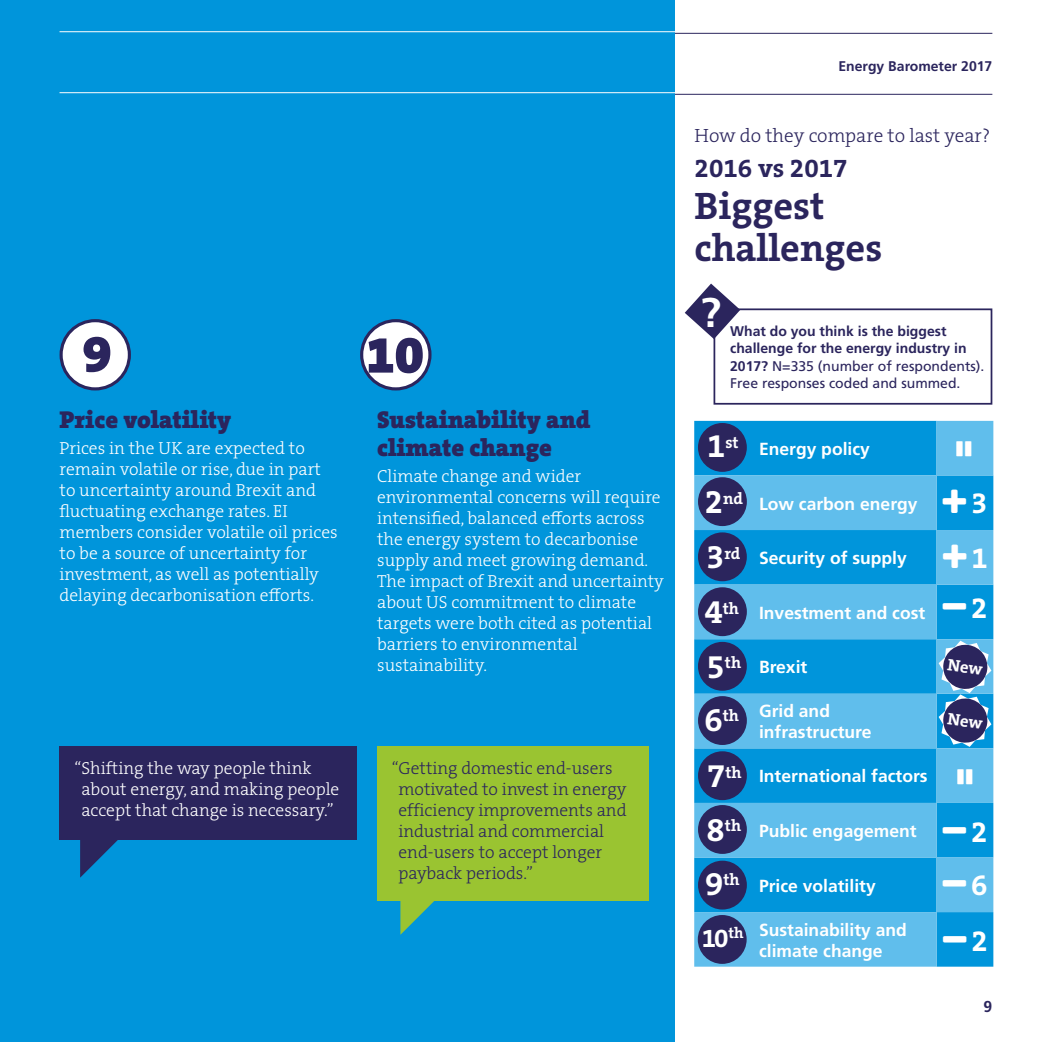
<style>
.page{position:relative;width:1042px;height:1042px;background:#fff}
.page>*{position:absolute;margin:0;border:0;box-sizing:border-box;transform-origin:0 0}
.t1{font:900 52.5px "The Serif B W9";color:#2b255d}
.t2{font:700 41.48px "Frutiger";color:#fff}
.t3{font:700 38.5px/42px "The Serif B W7";color:#2b255d}
.t4{font:700 29.75px/50.4px "The Serif B W7";color:#fff}
.t5{font:700 26.25px "The Serif B W7";color:#2b255d}
.t6{font:700 26.25px "The Serif B W7";color:#fff}
.t7{font:900 24.5px/28px "The Serif B W9";color:#2b255d}
.t8{font:300 19.25px "The Serif B W3";color:#2b255d}
.t9{font:300 17.5px/21px "The Serif B W3";color:#fff}
.t10{font:700 17.5px/21px "Frutiger";color:#fff}
.t11{font:300 17.5px/21px "The Serif B W3";color:#2b255d}
.t12{font:700 16.28px "The Serif B W7";color:#fff}
.t13{font:700 15.75px "Frutiger";color:#2b255d}
.t14{font:700 14px/17.3px "Frutiger";color:#2b255d}
.s1{font-weight:400}
.s2{font-size:33.25px}
</style>
<div class="page">
<hr style="left:57px;top:33px;width:935px;height:1px;background:#2b255d">
<hr style="left:57px;top:94px;width:935px;height:1px;background:#2b255d">
<div style="left:0;top:0;width:675px;height:1042px;background:#0095db"></div>
<svg style="left:694px;top:421px;width:299px;height:545px;background:#31a9e3"></svg>
<div style="left:698px;top:423px;width:49px;height:49px;background:#2b255d;border-radius:50%"></div>
<div style="left:698px;top:477px;width:49px;height:49px;background:#2b255d;border-radius:50%"></div>
<div style="left:698px;top:532px;width:49px;height:49px;background:#2b255d;border-radius:50%"></div>
<div style="left:698px;top:587px;width:49px;height:49px;background:#2b255d;border-radius:50%"></div>
<div style="left:698px;top:642px;width:49px;height:49px;background:#2b255d;border-radius:50%"></div>
<div style="left:698px;top:696px;width:49px;height:49px;background:#2b255d;border-radius:50%"></div>
<div style="left:698px;top:751px;width:49px;height:49px;background:#2b255d;border-radius:50%"></div>
<div style="left:698px;top:805px;width:49px;height:49px;background:#2b255d;border-radius:50%"></div>
<div style="left:698px;top:860px;width:49px;height:49px;background:#2b255d;border-radius:50%"></div>
<div style="left:698px;top:915px;width:48px;height:49px;background:#2b255d;border-radius:50%"></div>
<svg style="left:400px;top:901px;width:34px;height:34px"></svg>
<div style="left:377px;top:746px;width:272px;height:155px;background:#9ac431"></div>
<div style="left:61px;top:321px;width:68px;height:68px;background:#fff;border-radius:50%"></div>
<div style="left:60px;top:319px;width:71px;height:71px;border:3px solid #2b255d;border-radius:50%"></div>
<div style="left:362px;top:321px;width:68px;height:68px;background:#fff;border-radius:50%"></div>
<div style="left:360px;top:319px;width:71px;height:71px;border:3px solid #2b255d;border-radius:50%"></div>
<div style="left:60px;top:746px;width:297px;height:94px;background:#2b255d"></div>
<svg style="left:80px;top:840px;width:38px;height:37px"></svg>
<div style="left:713px;top:308px;width:279px;height:97px;border:2px solid #2b255d"></div>
<svg style="left:685px;top:284px;width:55px;height:55px"></svg>
<hr style="left:60px;top:31px;width:615px;height:1px;background:#fff">
<hr style="left:60px;top:92px;width:615px;height:1px;background:#fff">
<svg style="left:943px;top:544px;width:28px;height:24px"></svg>
<svg style="left:942px;top:603px;width:24px;height:6px"></svg>
<svg style="left:942px;top:827px;width:24px;height:7px"></svg>
<svg style="left:942px;top:880px;width:24px;height:6px"></svg>
<svg style="left:942px;top:489px;width:29px;height:25px"></svg>
<svg style="left:957px;top:769px;width:15px;height:15px"></svg>
<svg style="left:956px;top:441px;width:15px;height:15px"></svg>
<svg style="left:943px;top:935px;width:23px;height:7px"></svg>
<svg style="left:938px;top:641px;width:53px;height:106px;background:#446a9d"></svg>
<h1 class="t1" style="left:83px;top:318px;width:30px">9</h1>
<h1 class="t1" style="left:366px;top:319px;width:59px">10</h1>
<h3 class="t7" style="left:60px;top:405px;width:173px">Price volatility</h3>
<p class="t9" style="left:60px;top:438px;width:280px">Prices in the UK are expected to remain volatile or rise, due in part to uncertainty around Brexit and fluctuating exchange rates. EI members consider volatile oil prices to be a source of uncertainty for investment, as well as potentially delaying decarbonisation efforts.</p>
<p class="t9" style="left:81px;top:758px;width:259px;text-indent:-7px">“Shifting the way people think about energy, and making people accept that change is necessary.”</p>
<h3 class="t7" style="left:377px;top:405px;width:215px">Sustainability and climate change</h3>
<p class="t9" style="left:377px;top:466px;width:288px">Climate change and wider environmental concerns will require intensified, balanced efforts across the energy system to decarbonise supply and meet growing demand.<br>The impact of Brexit and uncertainty about US commitment to climate targets were both cited as potential barriers to environmental sustainability.</p>
<p class="t11" style="left:398px;top:758px;width:230px;text-indent:-6px">“Getting domestic end-users motivated to invest in energy efficiency improvements and industrial and commercial end-users to accept longer payback periods.”</p>
<p class="t14" style="left:838px;top:57px;width:155px">Energy Barometer 2017</p>
<p class="t8" style="left:694px;top:123px;width:297px">How do they compare to last year?</p>
<h3 class="t5" style="left:694px;top:150px;width:155px">2016 vs 2017</h3>
<h3 class="t3" style="left:694px;top:184px;width:189px">Biggest challenges</h3>
<h2 class="t2" style="left:700px;top:288px;width:22px">?</h2>
<p class="t14" style="left:730px;top:322px;width:256px">What do you think is the biggest challenge for the energy industry in 2017? <span class="s1">N=335 (number of respondents).<br>Free responses coded and summed.</span></p>
<p class="t12" style="left:707px;top:432px;width:33px"><span class="s2">1</span>st</p>
<p class="t12" style="left:705px;top:487px;width:40px"><span class="s2">2</span>nd</p>
<p class="t12" style="left:706px;top:542px;width:36px"><span class="s2">3</span>rd</p>
<p class="t12" style="left:704px;top:597px;width:36px"><span class="s2">4</span>th</p>
<p class="t12" style="left:706px;top:652px;width:36px"><span class="s2">5</span>th</p>
<p class="t12" style="left:704px;top:705px;width:36px"><span class="s2">6</span>th</p>
<p class="t12" style="left:707px;top:761px;width:36px"><span class="s2">7</span>th</p>
<p class="t12" style="left:706px;top:815px;width:36px"><span class="s2">8</span>th</p>
<p class="t12" style="left:705px;top:869px;width:36px"><span class="s2">9</span>th</p>
<h3 class="t6" style="left:702px;top:920px;width:43px">10<sup>th</sup></h3>
<p class="t10" style="left:759px;top:438px;width:112px">Energy policy</p>
<p class="t10" style="left:759px;top:493px;width:160px">Low carbon energy</p>
<p class="t10" style="left:759px;top:547px;width:149px">Security of supply</p>
<p class="t10" style="left:759px;top:602px;width:168px">Investment and cost</p>
<p class="t10" style="left:759px;top:656px;width:50px">Brexit</p>
<p class="t10" style="left:759px;top:700px;width:114px">Grid and infrastructure</p>
<p class="t10" style="left:759px;top:766px;width:170px">International factors</p>
<p class="t10" style="left:759px;top:820px;width:159px">Public engagement</p>
<p class="t10" style="left:759px;top:875px;width:118px">Price volatility</p>
<p class="t10" style="left:759px;top:919px;width:149px">Sustainability and climate change</p>
<h3 class="t4" style="left:971px;top:477px;width:18px">3</h3>
<h3 class="t4" style="left:971px;top:532px;width:18px">1<br>2</h3>
<h3 class="t4" style="left:971px;top:806px;width:18px;line-height:52.5px">2<br>6</h3>
<h3 class="t4" style="left:971px;top:915px;width:18px">2</h3>
<p class="t13" style="left:983px;top:997px;width:10px">9</p>
</div>
